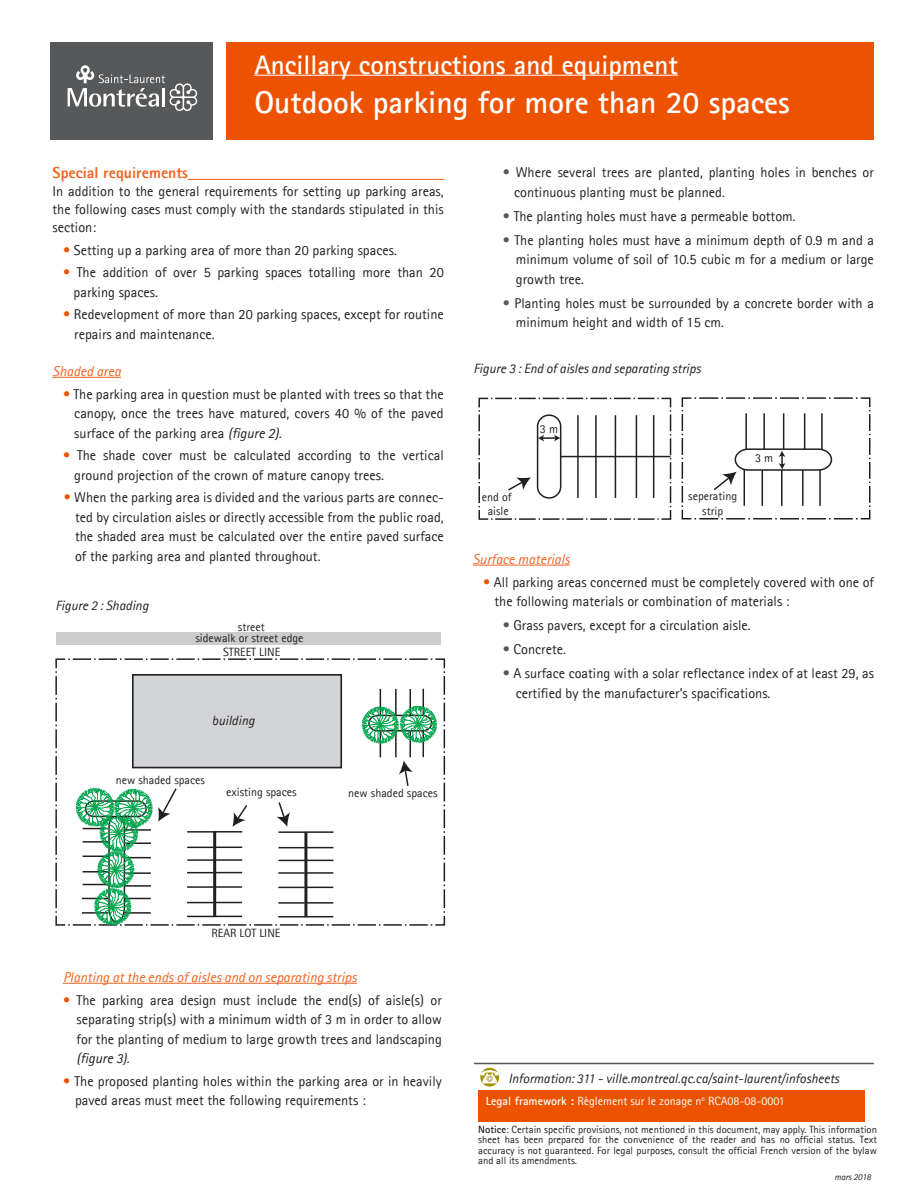
<style>
.page{position:relative;width:918px;height:1188px;background:#fff}
.page>*{position:absolute;margin:0;border:0;box-sizing:border-box;transform-origin:0 0}
.t1{font:700 31.5px "Agfa Rotis Sans Serif";color:#fff}
.t2{font:700 27px "Agfa Rotis Sans Serif";color:#fff}
.t3{font:800 15.75px "Agfa Rotis Sans Serif";color:#f36421}
.t4{font:14.25px/19.5px "Agfa Rotis Sans Serif";color:#231f20}
.t5{font:italic 14.25px "Agfa Rotis Sans Serif";color:#f36421}
.t6{font:italic 13.5px "Agfa Rotis Sans Serif";color:#231f20}
.t7{font:12.15px "Agfa Rotis Sans Serif";color:#231f20}
.t8{font:12px/14.4px "Agfa Rotis Sans Serif";color:#231f20;text-align:center}
.t9{font:12px "Agfa Rotis Sans Serif";color:#fff}
.t10{font:10.5px/10.5px "Agfa Rotis Sans Serif";color:#231f20;text-align:justify}
.t11{font:italic 9px "Agfa Rotis Sans Serif";color:#231f20}
.s1{color:#ed5200}
.s2{font-style:italic}
.s3{color:#57585a}
.s4{font-style:italic;font-size:13.95px}
.s5{font-size:13.95px}
.s6{font-weight:700}
</style>
<div class="page">
<div style="left:226px;top:42px;width:648px;height:98px;background:#ed5200"></div>
<div style="left:51px;top:42px;width:162px;height:98px;background:#57585a"></div>
<svg style="left:68px;top:65px;width:129px;height:46px"></svg>
<hr style="left:474px;top:1063px;width:400px;height:1px;background:#545758">
<div style="left:479px;top:1091px;width:386px;height:31px;background:#ed5200"></div>
<svg style="left:480px;top:1068px;width:19px;height:19px"></svg>
<svg style="left:481px;top:1070px;width:18px;height:13px"></svg>
<svg style="left:478px;top:397px;width:194px;height:123px"></svg>
<svg style="left:681px;top:397px;width:190px;height:123px"></svg>
<hr style="left:819px;top:470px;width:2px;height:36px;background:#231f20">
<hr style="left:781px;top:470px;width:2px;height:36px;background:#231f20">
<hr style="left:762px;top:470px;width:1px;height:36px;background:#231f20">
<hr style="left:744px;top:470px;width:1px;height:36px;background:#231f20">
<hr style="left:802px;top:470px;width:2px;height:36px;background:#231f20">
<hr style="left:473px;top:565px;width:97px;height:1px;background:#f36421">
<div style="left:56px;top:632px;width:385px;height:12px;background:#cdcccc"></div>
<hr style="left:188px;top:179px;width:256px;height:1px;background:#f36421">
<hr style="left:53px;top:377px;width:68px;height:1px;background:#f36421">
<hr style="left:63px;top:983px;width:294px;height:1px;background:#f36421">
<svg style="left:55px;top:658px;width:391px;height:268px"></svg>
<hr style="left:254px;top:75px;width:424px;height:1px;background:#fff">
<h2 class="t2" style="left:254px;top:47px;width:425px">Ancillary constructions and equipment</h2>
<h1 class="t1" style="left:254px;top:82px;width:537px">Outdook parking for more than 20 spaces</h1>
<p class="t3" style="left:53px;top:163px;width:137px">Special requirements</p>
<p class="t4" style="left:53px;top:183px;width:393px;line-height:18px;text-align:justify">In addition to the general requirements for setting up parking areas, the following cases must comply with the standards stipulated in this section:</p>
<p class="t4" style="left:63px;top:240px;width:335px"><span class="s1">•</span> Setting up a parking area of more than 20 parking spaces.</p>
<p class="t4" style="left:74px;top:263px;width:372px;text-indent:-11px"><span class="s1">•</span> The addition of over 5 parking spaces totalling more than 20 parking spaces.</p>
<p class="t4" style="left:74px;top:305px;width:371px;text-indent:-11px"><span class="s1">•</span> Redevelopment of more than 20 parking spaces, except for routine repairs and maintenance.</p>
<p class="t5" style="left:53px;top:363px;width:70px">Shaded area</p>
<p class="t4" style="left:74px;top:384px;width:371px;text-align:justify;text-indent:-11px"><span class="s1">•</span> The parking area in question must be planted with trees so that the canopy, once the trees have matured, covers 40 % of the paved surface of the parking area <span class="s2">(figure 2).</span></p>
<p class="t4" style="left:74px;top:446px;width:371px;text-indent:-11px"><span class="s1">•</span> The shade cover must be calculated according to the vertical ground projection of the crown of mature canopy trees.</p>
<p class="t4" style="left:75px;top:488px;width:370px;text-align:justify;text-indent:-11px"><span class="s1">•</span> When the parking area is divided and the various parts are connec&shy;ted by circulation aisles or directly accessible from the public road, the shaded area must be calculated over the entire paved surface of the parking area and planted throughout.</p>
<p class="t6" style="left:56px;top:597px;width:94px">Figure 2 : Shading</p>
<p class="t8" style="left:195px;top:621px;width:110px;line-height:11.9px">street<br>sidewalk or street edge</p>
<p class="t8" style="left:223px;top:645px;width:59px">STREET LINE</p>
<p class="t6" style="left:212px;top:712px;width:44px">building</p>
<p class="t8" style="left:116px;top:772px;width:91px">new shaded spaces</p>
<p class="t8" style="left:226px;top:784px;width:72px">existing spaces</p>
<p class="t8" style="left:348px;top:786px;width:91px">new shaded spaces</p>
<p class="t4" style="left:514px;top:163px;width:361px;text-indent:-11px"><span class="s3">•</span> Where several trees are planted, planting holes in benches or continuous planting must be planned.</p>
<p class="t4" style="left:503px;top:206px;width:294px"><span class="s3">•</span> The planting holes must have a permeable bottom.</p>
<p class="t4" style="left:516px;top:230px;width:360px;text-align:justify;text-indent:-13px"><span class="s3">•</span> The planting holes must have a minimum depth of 0.9 m and a minimum volume of soil of 10.5 cubic m for a medium or large growth tree.</p>
<p class="t4" style="left:516px;top:293px;width:360px;text-indent:-13px"><span class="s3">•</span> Planting holes must be surrounded by a concrete border with a minimum height and width of 15 cm.</p>
<p class="t6" style="left:474px;top:361px;width:229px">Figure 3 : End of aisles and separating strips</p>
<p class="t8" style="left:482px;top:490px;width:31px">end of aisle</p>
<p class="t7" style="left:540px;top:422px;width:20px">3 m</p>
<p class="t8" style="left:688px;top:489px;width:50px">seperating strip</p>
<p class="t7" style="left:755px;top:451px;width:20px">3 m</p>
<p class="t5" style="left:473px;top:551px;width:99px">Surface materials</p>
<p class="t4" style="left:494px;top:572px;width:381px;text-indent:-11px"><span class="s1">•</span> All parking areas concerned must be completely covered with one of the following materials or combination of materials :</p>
<p class="t4" style="left:503px;top:616px;width:249px"><span class="s3">•</span> Grass pavers, except for a circulation aisle.</p>
<p class="t4" style="left:503px;top:640px;width:65px"><span class="s3">•</span> Concrete.</p>
<p class="t4" style="left:516px;top:664px;width:360px;text-indent:-13px"><span class="s3">•</span> A surface coating with a solar reflectance index of at least 29, as certified by the manufacturer’s spacifications.</p>
<p class="t8" style="left:211px;top:925px;width:71px">REAR LOT LINE</p>
<p class="t5" style="left:63px;top:969px;width:295px">Planting at the ends of aisles and on separating strips</p>
<p class="t4" style="left:77px;top:990px;width:367px;text-align:justify;text-indent:-14px"><span class="s1">•</span> The parking area design must include the end(s) of aisle(s) or separating strip(s) with a minimum width of 3 m in order to allow for the planting of medium to large growth trees and landscaping <span class="s2">(figure</span> <span class="s4">3)</span><span class="s5">.</span></p>
<p class="t4" style="left:75px;top:1071px;width:368px;text-indent:-12px"><span class="s1">•</span> The proposed planting holes within the parking area or in heavily paved areas must meet the following requirements :</p>
<p class="t6" style="left:508px;top:1070px;width:332px">Information: 311 - ville.montreal.qc.ca/saint-laurent/infosheets</p>
<p class="t10" style="left:478px;top:1124px;width:400px"><span class="s6">Notice</span>: Certain specific provisions, not mentioned in this document, may apply. This information sheet has been prepared for the convenience of the reader and has no official status. Text accuracy is not guaranteed. For legal purposes, consult the official French version of the bylaw and all its amendments.</p>
<p class="t9" style="left:486px;top:1094px;width:301px"><span class="s6">Legal framework :</span> Règlement sur le zonage n<sup>o</sup> RCA08-08-0001</p>
<p class="t11" style="left:834px;top:1172px;width:38px">mars 2018</p>
</div>
